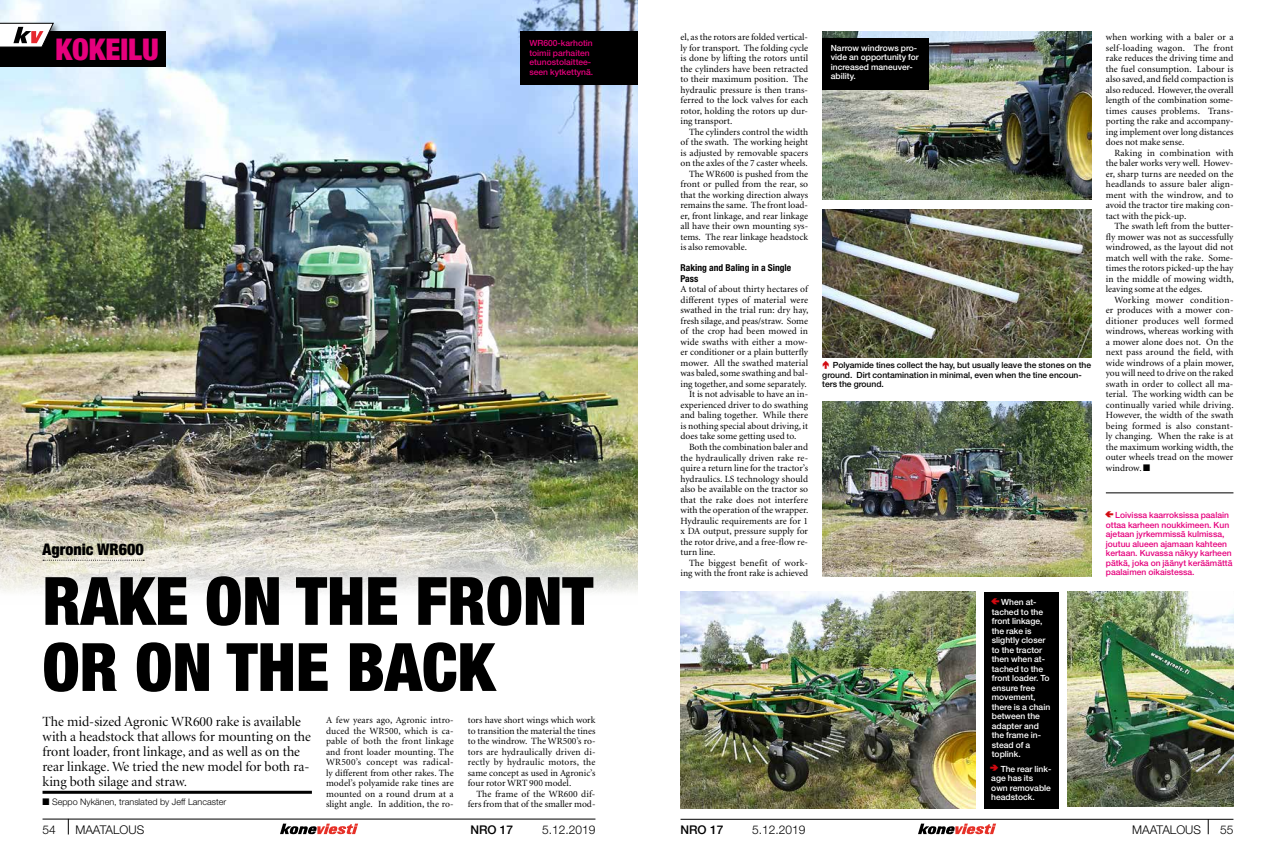
<style>
.page{position:relative;width:1276px;height:851px;background:#fff}
.page>*{position:absolute;margin:0;border:0;box-sizing:border-box;transform-origin:0 0}
.t1{font:900 condensed 66.7px/66px "Helvetica Neue";color:#000}
.t2{font:900 condensed 30px "Helvetica Neue";color:#e6007d}
.t3{font:900 condensed 16px "Helvetica Neue";color:#000}
.t4{font:14px/15px "Minion Display";color:#000}
.t5{font:300 12px "Helvetica Neue";color:#000}
.t6{font:500 12px "Helvetica Neue";color:#000}
.t7{font:9.5px/10.5px "Minion";color:#000;text-align:justify}
.t8{font:700 condensed 9.5px/10.5px "Helvetica Neue";color:#000}
.t9{font:9.5px "Minion";letter-spacing:.02em;color:#000}
.t10{font:300 9px "Helvetica Neue";color:#000}
.t11{font:500 8.5px/9.5px "Helvetica Neue";color:#fff}
.t12{font:500 8.5px/9.5px "Helvetica Neue";color:#e6007d}
.t13{font:500 8.5px/9.5px "Helvetica Neue";color:#000}
</style>
<div class="page">
<hr style="left:43px;top:818px;width:552px;height:1px;background:#000">
<hr style="left:680px;top:818px;width:553px;height:1px;background:#000">
<svg style="left:280px;top:823px;width:78px;height:11px"></svg>
<svg style="left:918px;top:823px;width:78px;height:11px"></svg>
<svg style="left:1208px;top:818px;width:1px;height:16px"></svg>
<svg style="left:68px;top:818px;width:1px;height:16px"></svg>
<img style="left:822px;top:31px;width:269px;height:168px">
<div style="left:984px;top:591px;width:74px;height:217px;background:#000"></div>
<img style="left:0;top:0;width:638px;height:593px">
<svg style="left:43px;top:559px;width:101px;height:1px"></svg>
<hr style="left:43px;top:790px;width:269px;height:3px;background:#000">
<img style="left:822px;top:210px;width:269px;height:148px">
<img style="left:680px;top:591px;width:296px;height:217px">
<img style="left:1067px;top:591px;width:166px;height:215px">
<div style="left:822px;top:38px;width:106px;height:51px;background:#000"></div>
<img style="left:822px;top:402px;width:269px;height:174px">
<div style="left:0;top:31px;width:166px;height:36px;background:#000"></div>
<div style="left:0;top:21px;width:62px;height:35px;background:#000;opacity:.55"></div>
<svg style="left:0;top:23px;width:54px;height:24px"></svg>
<hr style="left:1106px;top:492px;width:127px;height:1px;background:#000">
<div style="left:520px;top:31px;width:118px;height:54px;background:#000"></div>
<h2 class="t2" style="left:55px;top:31px;width:105px">KOKEILU</h2>
<p class="t12" style="left:529px;top:38px;width:65px">WR600-karhotin toimii parhaiten etunostolaittee&shy;seen kytkettynä.</p>
<h3 class="t3" style="left:43px;top:540px;width:103px">Agronic WR600</h3>
<h1 class="t1" style="left:43px;top:567px;width:552px">RAKE ON THE FRONT<br>OR ON THE BACK</h1>
<p class="t7" style="left:326px;top:715px;width:129px">A few years ago, Agronic intro&shy;duced the WR500, which is ca&shy;pable of both the front linkage and front loader mounting. The WR500’s concept was radical&shy;ly different from other rakes. The model’s polyamide rake tines are mounted on a round drum at a slight angle. In addition, the ro-</p>
<p class="t7" style="left:468px;top:715px;width:129px">tors have short wings which work to transition the material the tines to the windrow. The WR500’s ro&shy;tors are hydraulically driven di&shy;rectly by hydraulic motors, the same concept as used in Agronic’s four rotor WRT 900 model.</p>
<h3 class="t4" style="left:43px;top:714px;width:270px">The mid-sized Agronic WR600 rake is available with a headstock that allows for mounting on the front loader, front linkage, and as well as on the rear linkage. We tried the new model for both ra&shy;king both silage and straw.</h3>
<p class="t7" style="left:468px;top:788px;width:129px;text-align:right">The frame of the WR600 dif&shy;fers from that of the smaller mod-</p>
<p class="t10" style="left:43px;top:796px;width:185px">■ Seppo Nykänen, translated by Jeff Lancaster</p>
<p class="t7" style="left:680px;top:32px;width:129px">el, as the rotors are folded vertical&shy;ly for transport. The folding cycle is done by lifting the rotors until the cylinders have been retracted to their maximum position. The hydraulic pressure is then trans&shy;ferred to the lock valves for each rotor, holding the rotors up dur&shy;ing transport.</p>
<p class="t7" style="left:689px;top:127px;width:121px">The cylinders control the width</p>
<p class="t7" style="left:680px;top:137px;width:129px">of the swath. The working height</p>
<p class="t7" style="left:680px;top:148px;width:129px">is adjusted by removable spacers</p>
<p class="t7" style="left:680px;top:158px;width:129px">on the axles of the 7 caster wheels.</p>
<p class="t7" style="left:689px;top:169px;width:121px">The WR600 is pushed from the</p>
<p class="t7" style="left:680px;top:179px;width:129px">front or pulled from the rear, so</p>
<p class="t7" style="left:680px;top:190px;width:129px">that the working direction always</p>
<p class="t7" style="left:680px;top:200px;width:129px">remains the same. The front load-</p>
<p class="t7" style="left:680px;top:211px;width:129px">er, front linkage, and rear linkage</p>
<p class="t7" style="left:680px;top:221px;width:129px">all have their own mounting sys-</p>
<p class="t7" style="left:680px;top:232px;width:129px">tems. The rear linkage headstock</p>
<p class="t7" style="left:680px;top:242px;width:68px">is also removable.</p>
<p class="t8" style="left:680px;top:262px;width:112px">Raking and Baling in a Single<br>Pass</p>
<p class="t7" style="left:680px;top:284px;width:129px">A total of about thirty hectares of</p>
<p class="t7" style="left:680px;top:295px;width:129px">different types of material were</p>
<p class="t7" style="left:680px;top:305px;width:129px">swathed in the trial run: dry hay,</p>
<p class="t7" style="left:680px;top:316px;width:129px">fresh silage, and peas/straw. Some</p>
<p class="t7" style="left:680px;top:326px;width:129px">of the crop had been mowed in</p>
<p class="t7" style="left:680px;top:337px;width:129px">wide swaths with either a mow-</p>
<p class="t7" style="left:680px;top:347px;width:129px">er conditioner or a plain butterfly</p>
<p class="t7" style="left:680px;top:358px;width:129px">mower. All the swathed material</p>
<p class="t7" style="left:680px;top:368px;width:129px">was baled, some swathing and bal-</p>
<p class="t7" style="left:680px;top:379px;width:128px">ing together, and some separately.</p>
<p class="t7" style="left:689px;top:389px;width:121px">It is not advisable to have an in-</p>
<p class="t7" style="left:680px;top:400px;width:129px">experienced driver to do swathing</p>
<p class="t7" style="left:680px;top:410px;width:129px">and baling together. While there</p>
<p class="t7" style="left:680px;top:421px;width:129px">is nothing special about driving, it</p>
<p class="t7" style="left:680px;top:431px;width:117px">does take some getting used to.</p>
<p class="t7" style="left:689px;top:442px;width:121px">Both the combination baler and</p>
<p class="t7" style="left:680px;top:452px;width:129px">the hydraulically driven rake re-</p>
<p class="t7" style="left:680px;top:463px;width:129px">quire a return line for the tractor’s</p>
<p class="t7" style="left:680px;top:473px;width:129px">hydraulics. LS technology should</p>
<p class="t7" style="left:680px;top:484px;width:129px">also be available on the tractor so</p>
<p class="t7" style="left:680px;top:494px;width:129px">that the rake does not interfere</p>
<p class="t7" style="left:680px;top:505px;width:129px">with the operation of the wrapper.</p>
<p class="t7" style="left:680px;top:515px;width:129px">Hydraulic requirements are for 1</p>
<p class="t7" style="left:680px;top:526px;width:129px">x DA output, pressure supply for</p>
<p class="t7" style="left:680px;top:536px;width:129px">the rotor drive, and a free-flow re-</p>
<p class="t7" style="left:680px;top:547px;width:37px">turn line.</p>
<p class="t9" style="left:689px;top:557px;width:121px">The biggest benefit of work-</p>
<p class="t7" style="left:680px;top:568px;width:129px">ing with the front rake is achieved</p>
<p class="t11" style="left:831px;top:43px;width:90px">Narrow windrows pro&shy;vide an opportunity for increased maneuver&shy;ability.</p>
<p class="t13" style="left:822px;top:360px;width:270px;text-indent:10px">Polyamide tines collect the hay, but usually leave the stones on the ground. Dirt contamination in minimal, even when the tine encoun&shy;ters the ground.</p>
<p class="t11" style="left:991px;top:597px;width:60px;text-indent:9px">When at&shy;tached to the front linkage, the rake is slightly closer to the tractor then when at&shy;tached to the front loader. To ensure free movement, there is a chain between the adapter and the frame in&shy;stead of a toplink.</p>
<p class="t11" style="left:991px;top:764px;width:62px;text-indent:9px">The rear link&shy;age has its own removable headstock.</p>
<p class="t7" style="left:1106px;top:32px;width:129px">when working with a baler or a self-loading wagon. The front rake reduces the driving time and the fuel consumption. Labour is also saved, and field compaction is also reduced. However, the overall length of the combination some&shy;times causes problems. Trans&shy;porting the rake and accompany&shy;ing implement over long distances does not make sense.</p>
<p class="t7" style="left:1106px;top:148px;width:129px;text-indent:9px">Raking in combination with the baler works very well. Howev&shy;er, sharp turns are needed on the headlands to assure baler align&shy;ment with the windrow, and to avoid the tractor tire making con&shy;tact with the pick-up.</p>
<p class="t7" style="left:1106px;top:221px;width:129px;text-indent:9px">The swath left from the butter&shy;fly mower was not as successfully windrowed, as the layout did not match well with the rake. Some&shy;times the rotors picked-up the hay in the middle of mowing width, leaving some at the edges.</p>
<p class="t7" style="left:1106px;top:295px;width:129px;text-indent:9px">Working mower condition&shy;er produces with a mower con&shy;ditioner produces well formed windrows, whereas working with a mower alone does not. On the next pass around the field, with wide windrows of a plain mower, you will need to drive on the raked swath in order to collect all ma&shy;terial. The working width can be continually varied while driving.<br>However, the width of the swath being formed is also constant&shy;ly changing. When the rake is at the maximum working width, the outer wheels tread on the mower windrow. ■</p>
<p class="t12" style="left:1106px;top:510px;width:128px;text-indent:9px">Loivissa kaarroksissa paalain ottaa karheen noukkimeen. Kun ajetaan jyrkemmissä kulmissa, joutuu alueen ajamaan kahteen kertaan. Kuvassa näkyy karheen pätkä, joka on jäänyt keräämättä paalaimen oikaistessa.</p>
<p class="t5" style="left:43px;top:822px;width:15px">54</p>
<p class="t5" style="left:75px;top:822px;width:70px">MAATALOUS</p>
<p class="t6" style="left:470px;top:822px;width:44px">NRO 17</p>
<p class="t5" style="left:542px;top:822px;width:55px">5.12.2019</p>
<p class="t6" style="left:680px;top:822px;width:44px">NRO 17</p>
<p class="t5" style="left:752px;top:822px;width:55px">5.12.2019</p>
<p class="t5" style="left:1132px;top:822px;width:70px">MAATALOUS</p>
<p class="t5" style="left:1220px;top:822px;width:15px">55</p>
</div>
